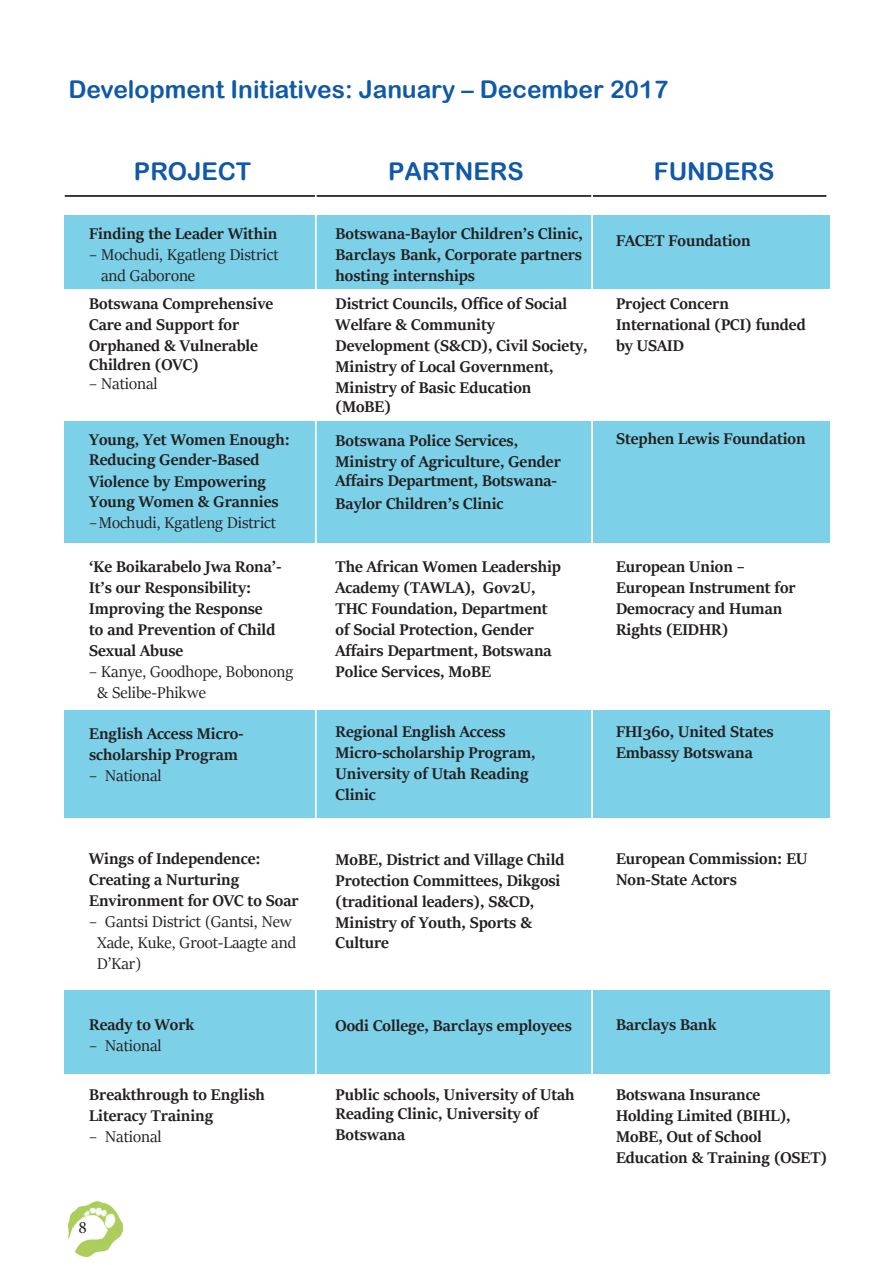
<style>
.page{position:relative;width:893px;height:1265px;background:#fff}
.page>*{position:absolute;margin:0;border:0;box-sizing:border-box;transform-origin:0 0}
.t1{font:24.5px "Arial Rounded MT Bold";color:#1059a9}
.t2{font:700 17.5px/21px "Sitka Banner";color:#231f20}
.t3{font:17.5px/21px "Sitka Banner";color:#231f20}
.t4{font:17.5px "Minion Pro";color:#231f20}
</style>
<div class="page">
<img style="left:69px;top:1202px;width:53px;height:55px">
<div style="left:65px;top:216px;width:765px;height:73px;background:#7cd1e8"></div>
<div style="left:65px;top:421px;width:765px;height:122px;background:#7cd1e8"></div>
<div style="left:65px;top:710px;width:765px;height:108px;background:#7cd1e8"></div>
<div style="left:65px;top:990px;width:765px;height:84px;background:#7cd1e8"></div>
<hr style="left:65px;top:195px;width:761px;height:2px;background:#231f20">
<hr style="left:315px;top:160px;width:2px;height:1009px;background:#fff">
<hr style="left:591px;top:160px;width:2px;height:1009px;background:#fff">
<h1 class="t1" style="left:68px;top:75px;width:601px">Development Initiatives: January – December 2017</h1>
<h1 class="t1" style="left:134px;top:157px;width:119px">PROJECT</h1>
<h1 class="t1" style="left:388px;top:157px;width:137px">PARTNERS</h1>
<h1 class="t1" style="left:654px;top:157px;width:122px">FUNDERS</h1>
<p class="t2" style="left:89px;top:222px;width:190px">Finding the Leader Within</p>
<p class="t3" style="left:101px;top:243px;width:179px;text-indent:-12px">– Mochudi, Kgatleng District and Gaborone</p>
<p class="t2" style="left:89px;top:292px;width:186px">Botswana Comprehensive<br>Care and Support for<br>Orphaned &amp; Vulnerable</p>
<p class="t3" style="left:89px;top:373px;width:70px">– National</p>
<p class="t2" style="left:89px;top:353px;width:111px">Children (OVC)</p>
<p class="t2" style="left:89px;top:429px;width:202px;line-height:19.2px">Young, Yet Women Enough:<br>Reducing Gender-Based</p>
<p class="t2" style="left:89px;top:471px;width:191px;line-height:19.2px">Violence by Empowering<br>Young Women &amp; Grannies</p>
<p class="t3" style="left:89px;top:511px;width:188px">– Mochudi, Kgatleng District</p>
<p class="t2" style="left:89px;top:555px;width:194px">‘Ke Boikarabelo Jwa Rona’-<br>It’s our Responsibility:<br>Improving the Response<br>to and Prevention of Child<br>Sexual Abuse</p>
<p class="t3" style="left:97px;top:660px;width:198px;text-indent:-8px">– Kanye, Goodhope, Bobonong &amp; Selibe-Phikwe</p>
<p class="t2" style="left:89px;top:722px;width:156px">English Access Micro&shy;scholarship Program</p>
<p class="t3" style="left:89px;top:764px;width:74px">– National</p>
<p class="t2" style="left:89px;top:847px;width:211px">Wings of Independence:<br>Creating a Nurturing<br>Environment for OVC to Soar</p>
<p class="t3" style="left:97px;top:911px;width:200px;text-indent:-8px">– Gantsi District (Gantsi, New<br>Xade, Kuke, Groot-Laagte and<br>D’Kar)</p>
<p class="t2" style="left:89px;top:1013px;width:107px">Ready to Work</p>
<p class="t3" style="left:89px;top:1035px;width:74px">– National</p>
<p class="t2" style="left:89px;top:1083px;width:177px">Breakthrough to English<br>Literacy Training</p>
<p class="t3" style="left:89px;top:1125px;width:74px">– National</p>
<p class="t4" style="left:79px;top:1216px;width:10px">8</p>
<p class="t2" style="left:336px;top:222px;width:249px;text-align:justify">Botswana-Baylor Children’s Clinic, Barclays Bank, Corporate partners hosting internships</p>
<p class="t2" style="left:336px;top:292px;width:253px">District Councils, Office of Social<br>Welfare &amp; Community<br>Development (S&amp;CD), Civil Society,<br>Ministry of Local Government,<br>Ministry of Basic Education</p>
<p class="t2" style="left:336px;top:395px;width:57px">(MoBE)</p>
<p class="t2" style="left:336px;top:429px;width:227px">Botswana Police Services,<br>Ministry of Agriculture, Gender</p>
<p class="t2" style="left:336px;top:468px;width:223px;line-height:22.8px">Affairs Department, Botswana-<br>Baylor Children’s Clinic</p>
<p class="t2" style="left:336px;top:555px;width:227px">The African Women Leadership<br>Academy (TAWLA), Gov2U,<br>THC Foundation, Department of Social Protection, Gender<br>Affairs Department, Botswana<br>Police Services, MoBE</p>
<p class="t2" style="left:336px;top:720px;width:201px">Regional English Access<br>Micro-scholarship Program,<br>University of Utah Reading<br>Clinic</p>
<p class="t2" style="left:336px;top:848px;width:230px">MoBE, District and Village Child<br>Protection Committees, Dikgosi (traditional leaders), S&amp;CD,<br>Ministry of Youth, Sports &amp;</p>
<p class="t2" style="left:336px;top:931px;width:55px">Culture</p>
<p class="t2" style="left:336px;top:1014px;width:238px">Oodi College, Barclays employees</p>
<p class="t2" style="left:336px;top:1085px;width:240px;line-height:18.4px">Public schools, University of Utah<br>Reading Clinic, University of</p>
<p class="t2" style="left:336px;top:1123px;width:71px">Botswana</p>
<p class="t2" style="left:616px;top:229px;width:136px">FACET Foundation</p>
<p class="t2" style="left:616px;top:292px;width:191px">Project Concern<br>International (PCI) funded by USAID</p>
<p class="t2" style="left:616px;top:427px;width:191px">Stephen Lewis Foundation</p>
<p class="t2" style="left:616px;top:555px;width:181px">European Union –<br>European Instrument for<br>Democracy and Human<br>Rights (EIDHR)</p>
<p class="t2" style="left:616px;top:720px;width:159px">FHI360, United States<br>Embassy Botswana</p>
<p class="t2" style="left:616px;top:847px;width:193px">European Commission: EU<br>Non-State Actors</p>
<p class="t2" style="left:616px;top:1013px;width:102px">Barclays Bank</p>
<p class="t2" style="left:616px;top:1083px;width:213px">Botswana Insurance<br>Holding Limited (BIHL),<br>MoBE, Out of School<br>Education &amp; Training (OSET)</p>
</div>
